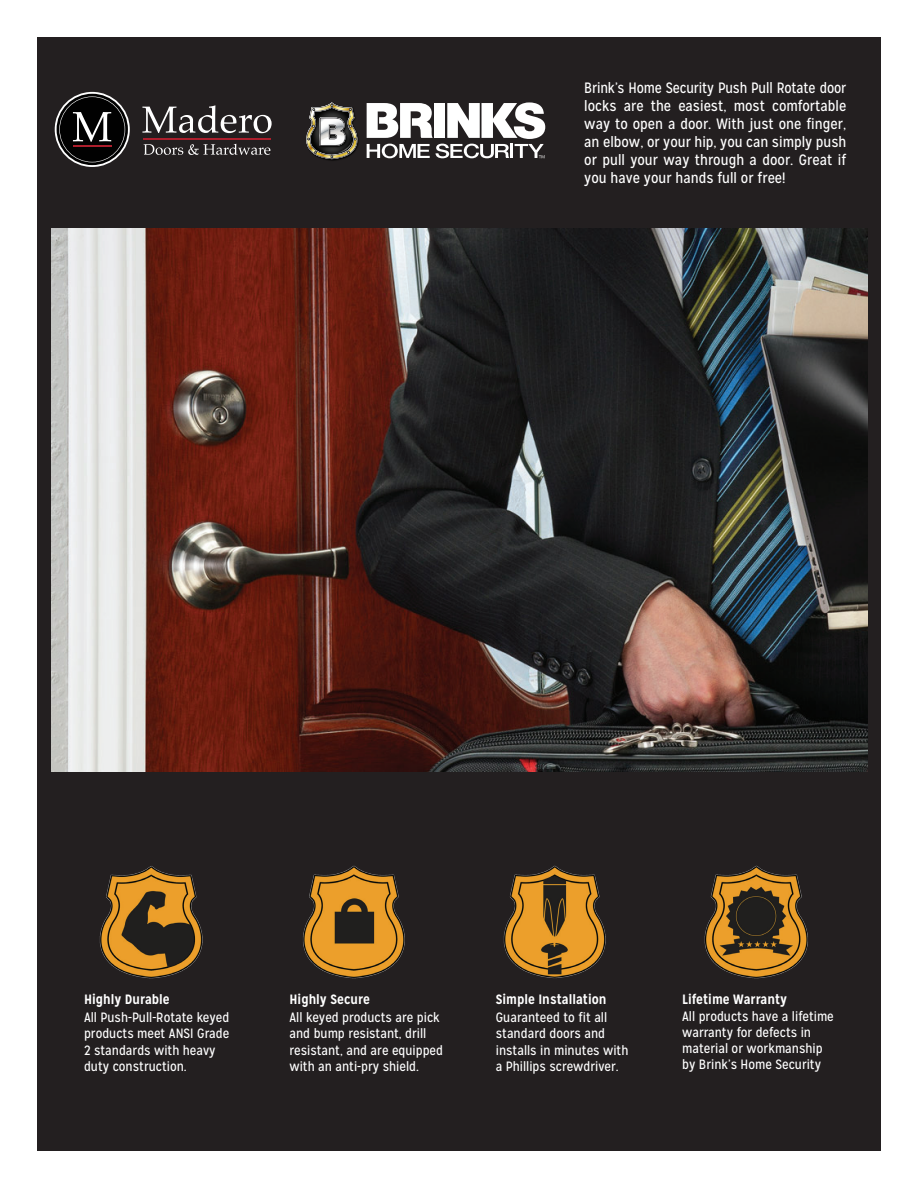
<style>
.page{position:relative;width:918px;height:1188px;background:#fff}
.page>*{position:absolute;margin:0;border:0;box-sizing:border-box;transform-origin:0 0}
.t1{font:15px/18px "Mission Gothic";color:#fff;text-align:justify}
.t2{font:13.5px/16.2px "Mission Gothic";color:#fff}
.t3{font:700 13.5px "Mission Gothic";color:#fff}
</style>
<div class="page">
<div style="left:37px;top:37px;width:844px;height:1114px;background:#231f20"></div>
<img style="left:99px;top:866px;width:104px;height:113px">
<img style="left:503px;top:865px;width:103px;height:113px">
<img style="left:303px;top:865px;width:102px;height:114px">
<img style="left:704px;top:865px;width:104px;height:114px">
<img style="left:324px;top:159px;width:17px;height:2px">
<svg style="left:306px;top:102px;width:53px;height:57px"></svg>
<svg style="left:367px;top:102px;width:178px;height:56px"></svg>
<svg style="left:142px;top:105px;width:130px;height:28px"></svg>
<svg style="left:144px;top:144px;width:126px;height:11px"></svg>
<hr style="left:143px;top:138px;width:128px;height:2px;background:#ac1e2c">
<svg style="left:55px;top:92px;width:75px;height:75px"></svg>
<hr style="left:73px;top:145px;width:38px;height:1px;background:#ac1e2c">
<img style="left:52px;top:228px;width:815px;height:544px">
<p class="t1" style="left:584px;top:79px;width:264px">Brink’s Home Security Push Pull Rotate door locks are the easiest, most comfortable way to open a door. With just one finger, an elbow, or your hip, you can simply push or pull your way through a door. Great if you have your hands full or free!</p>
<p class="t3" style="left:84px;top:991px;width:87px">Highly Durable</p>
<p class="t2" style="left:84px;top:1009px;width:147px">All Push-Pull-Rotate keyed products meet ANSI Grade<br>2 standards with heavy duty construction.</p>
<p class="t3" style="left:290px;top:991px;width:82px">Highly Secure</p>
<p class="t2" style="left:290px;top:1009px;width:155px">All keyed products are pick and bump resistant, drill resistant, and are equipped with an anti-pry shield.</p>
<p class="t3" style="left:496px;top:991px;width:112px">Simple Installation</p>
<p class="t2" style="left:496px;top:1009px;width:134px">Guaranteed to fit all standard doors and installs in minutes with a Phillips screwdriver.</p>
<p class="t3" style="left:682px;top:991px;width:107px">Lifetime Warranty</p>
<p class="t2" style="left:682px;top:1008px;width:153px">All products have a lifetime warranty for defects in material or workmanship by Brink’s Home Security</p>
</div>
